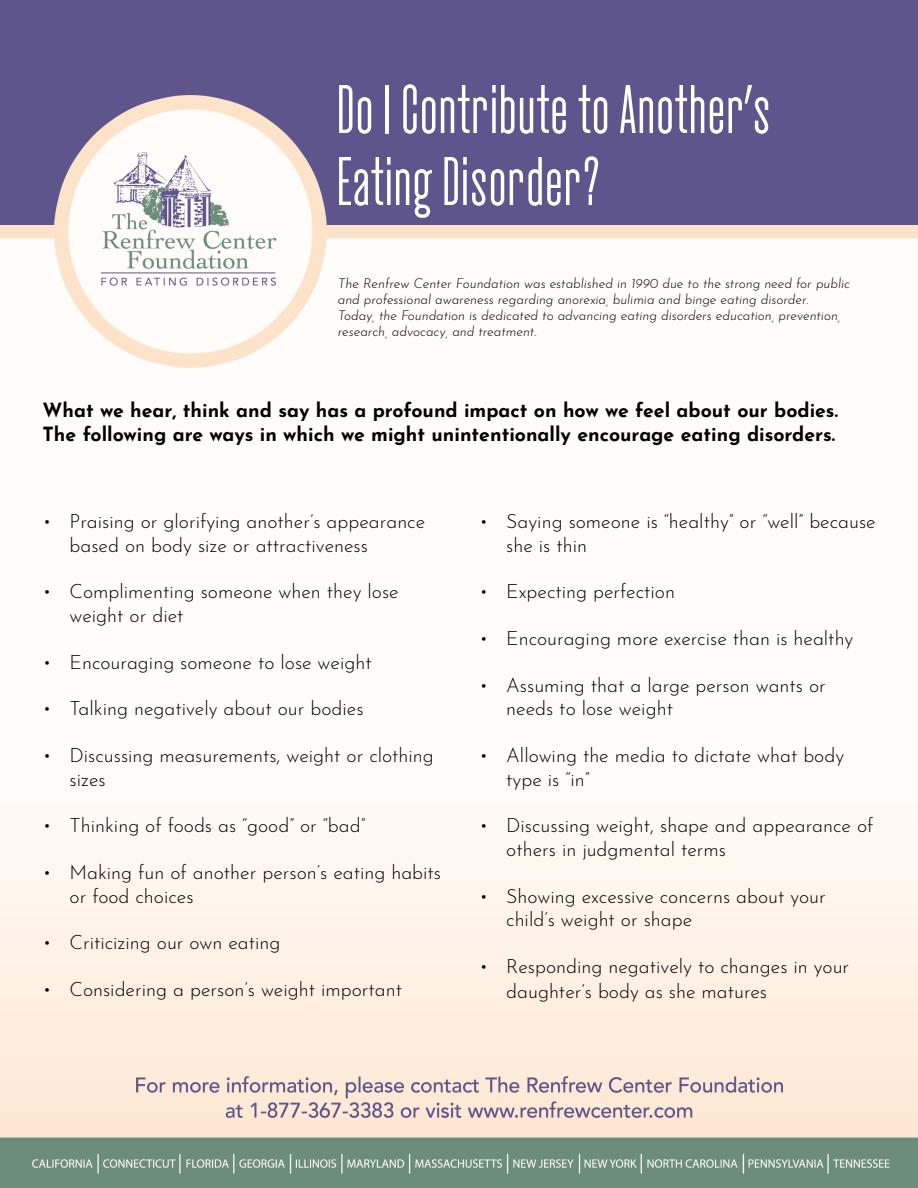
<style>
.page{position:relative;width:918px;height:1188px;background:#fff}
.page>*{position:absolute;margin:0;border:0;box-sizing:border-box;transform-origin:0 0}
.t1{font:500 60px/72px "Cactus";color:#fff}
.t2{font:300 19.5px/23.4px "Josefin Sans";color:#000}
.t3{font:700 19.5px/23.4px "Josefin Sans";color:#000}
.t4{font:italic 300 13.5px/16.2px "Josefin Sans";color:#000}
</style>
<div class="page">
<img style="left:0;top:0;width:918px;height:1188px">
<p class="t1" style="left:336px;top:72px;width:436px">Do I Contribute to Another’s<br>Eating Disorder?</p>
<p class="t4" style="left:338px;top:274px;width:514px">The Renfrew Center Foundation was established in 1990 due to the strong need for public and professional awareness regarding anorexia, bulimia and binge eating disorder.<br>Today, the Foundation is dedicated to advancing eating disorders education, prevention, research, advocacy, and treatment.</p>
<p class="t3" style="left:43px;top:396px;width:797px">What we hear, think and say has a profound impact on how we feel about our bodies.<br>The following are ways in which we might unintentionally encourage eating disorders.</p>
<p class="t2" style="left:70px;top:508px;width:357px;text-indent:-27px">• Praising or glorifying another’s appearance based on body size or attractiveness</p>
<p class="t2" style="left:70px;top:578px;width:331px;text-indent:-27px">• Complimenting someone when they lose weight or diet</p>
<p class="t2" style="left:43px;top:648px;width:331px">• Encouraging someone to lose weight</p>
<p class="t2" style="left:43px;top:695px;width:323px">• Talking negatively about our bodies</p>
<p class="t2" style="left:70px;top:742px;width:366px;text-indent:-27px">• Discussing measurements, weight or clothing sizes</p>
<p class="t2" style="left:43px;top:812px;width:324px">• Thinking of foods as “good” or “bad”</p>
<p class="t2" style="left:70px;top:859px;width:373px;text-indent:-27px">• Making fun of another person’s eating habits or food choices</p>
<p class="t2" style="left:43px;top:929px;width:239px">• Criticizing our own eating</p>
<p class="t2" style="left:43px;top:976px;width:361px">• Considering a person’s weight important</p>
<p class="t2" style="left:506px;top:508px;width:371px;text-indent:-27px">• Saying someone is “healthy” or “well” because she is thin</p>
<p class="t2" style="left:479px;top:578px;width:197px">• Expecting perfection</p>
<p class="t2" style="left:479px;top:625px;width:376px">• Encouraging more exercise than is healthy</p>
<p class="t2" style="left:506px;top:672px;width:321px;text-indent:-27px">• Assuming that a large person wants or needs to lose weight</p>
<p class="t2" style="left:506px;top:742px;width:340px;text-indent:-27px">• Allowing the media to dictate what body type is “in”</p>
<p class="t2" style="left:506px;top:812px;width:369px;text-indent:-27px">• Discussing weight, shape and appearance of others in judgmental terms</p>
<p class="t2" style="left:506px;top:882px;width:321px;text-indent:-27px">• Showing excessive concerns about your child’s weight or shape</p>
<p class="t2" style="left:506px;top:952px;width:345px;line-height:25.2px;text-indent:-27px">• Responding negatively to changes in your daughter’s body as she matures</p>
</div>
